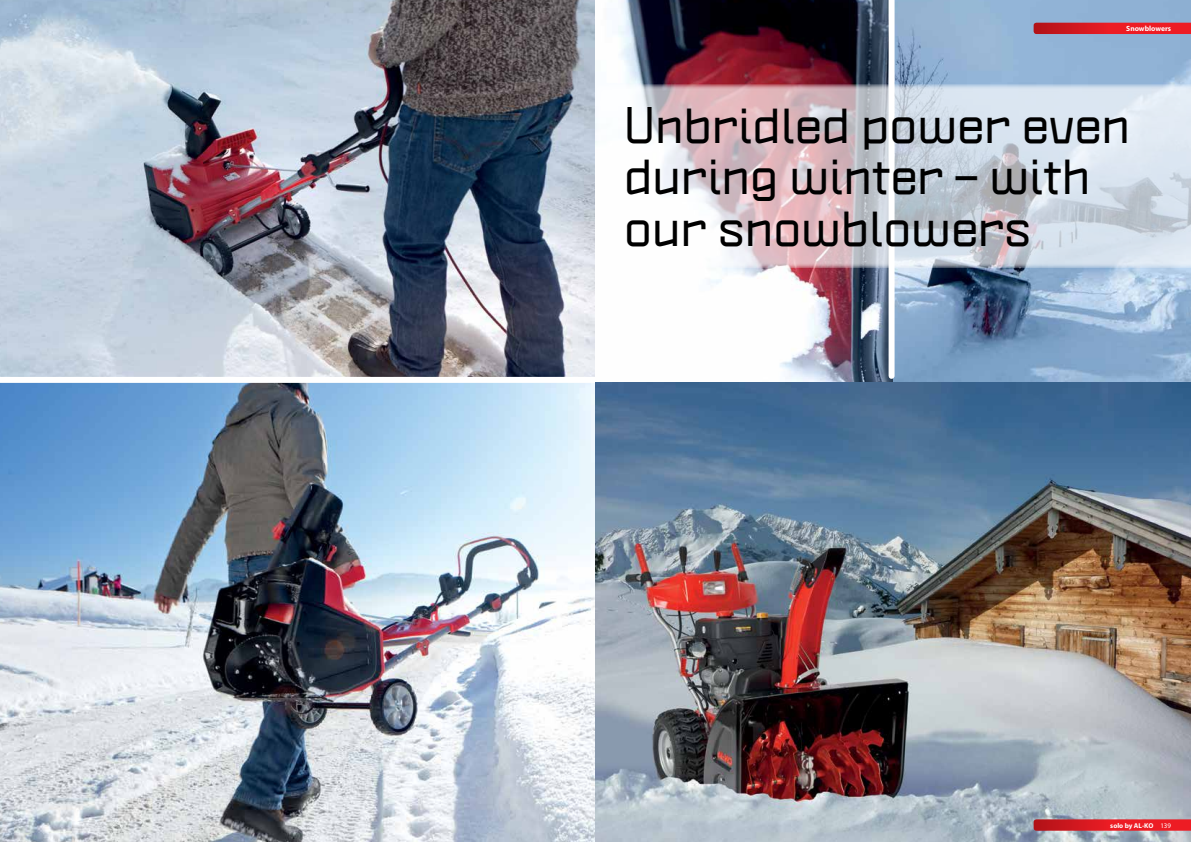
<style>
.page{position:relative;width:1191px;height:842px;background:#fff}
.page>*{position:absolute;margin:0;border:0;box-sizing:border-box;transform-origin:0 0}
.t1{font:45px/51px "Politica Bold Xp";color:#000}
.t2{font:700 7.5px "Myriad Pro";color:#fff}
.t3{font:700 7px "Myriad Pro";color:#fff}
.s1{font-weight:400}
</style>
<div class="page">
<img style="left:0;top:0;width:1191px;height:842px">
<svg style="left:0;top:377px;width:1191px;height:6px"></svg>
<div style="left:888px;top:0;width:6px;height:376px;background:#fff"></div>
<svg style="left:1033px;top:819px;width:158px;height:12px;background:#db232b"></svg>
<svg style="left:1033px;top:23px;width:158px;height:11px;background:#dd1a22"></svg>
<svg style="left:595px;top:85px;width:596px;height:183px"></svg>
<p class="t2" style="left:1126px;top:24px;width:46px">Snowblowers</p>
<p class="t1" style="left:624px;top:98px;width:507px">Unbridled power even during winter – with our snowblowers</p>
<p class="t3" style="left:1110px;top:821px;width:62px">solo by AL-KO <span class="s1">139</span></p>
</div>
